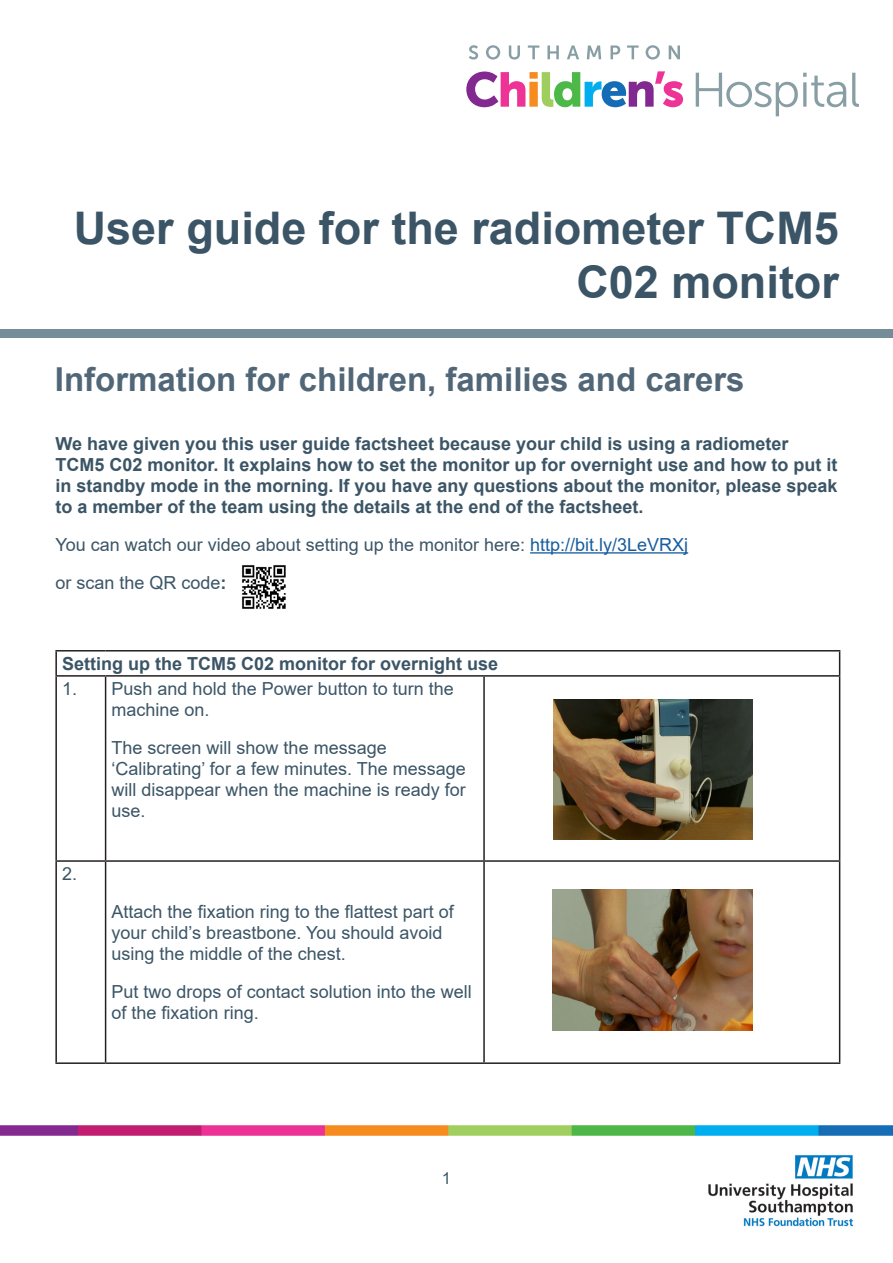
<style>
.page{position:relative;width:893px;height:1263px;background:#fff}
.page>*{position:absolute;margin:0;border:0;box-sizing:border-box;transform-origin:0 0}
.t1{font:700 45px/54px "Arial";color:#3b5566;text-align:right}
.t2{font:700 33px "Arial";color:#516778}
.Main_text{font:18px/21px "Arial";color:#3b5566}
.Main_text-2{font:700 18px/21px "Arial";color:#3b5566}
.t3{font:16.5px "Arial";color:#3b5566}
.s1{color:#175d9e}
.s2{font-weight:700}
</style>
<div class="page">
<svg style="left:466px;top:71px;width:217px;height:36px"></svg>
<svg style="left:696px;top:73px;width:150px;height:43px"></svg>
<svg style="left:852px;top:73px;width:7px;height:34px"></svg>
<svg style="left:469px;top:45px;width:9px;height:15px"></svg>
<svg style="left:486px;top:45px;width:14px;height:15px"></svg>
<svg style="left:509px;top:45px;width:11px;height:15px"></svg>
<svg style="left:528px;top:45px;width:11px;height:14px"></svg>
<svg style="left:547px;top:45px;width:12px;height:14px"></svg>
<svg style="left:567px;top:45px;width:12px;height:14px"></svg>
<svg style="left:587px;top:45px;width:14px;height:14px"></svg>
<svg style="left:610px;top:45px;width:10px;height:14px"></svg>
<svg style="left:627px;top:45px;width:12px;height:14px"></svg>
<svg style="left:646px;top:45px;width:14px;height:15px"></svg>
<svg style="left:669px;top:45px;width:11px;height:14px"></svg>
<div style="left:0;top:330px;width:893px;height:8px;background:#758c99"></div>
<img style="left:708px;top:1155px;width:146px;height:72px">
<img style="left:0;top:1125px;width:893px;height:11px">
<hr style="left:530px;top:552px;width:158px;height:1px;background:#175d9e">
<hr style="left:55px;top:650px;width:51px;height:1px;background:#231f20">
<hr style="left:55px;top:651px;width:2px;height:24px;background:#231f20">
<hr style="left:106px;top:650px;width:378px;height:1px;background:#231f20">
<hr style="left:484px;top:650px;width:356px;height:1px;background:#231f20">
<svg style="left:839px;top:651px;width:1px;height:24px"></svg>
<hr style="left:55px;top:675px;width:51px;height:2px;background:#231f20">
<hr style="left:55px;top:677px;width:2px;height:183px;background:#231f20">
<hr style="left:106px;top:675px;width:378px;height:2px;background:#231f20">
<hr style="left:105px;top:677px;width:1px;height:183px;background:#231f20">
<hr style="left:484px;top:675px;width:356px;height:2px;background:#231f20">
<hr style="left:483px;top:677px;width:2px;height:183px;background:#231f20">
<hr style="left:839px;top:677px;width:1px;height:183px;background:#231f20">
<hr style="left:55px;top:860px;width:51px;height:2px;background:#231f20">
<hr style="left:55px;top:862px;width:2px;height:200px;background:#231f20">
<hr style="left:106px;top:860px;width:378px;height:2px;background:#231f20">
<hr style="left:105px;top:862px;width:1px;height:200px;background:#231f20">
<hr style="left:484px;top:860px;width:356px;height:2px;background:#231f20">
<hr style="left:483px;top:862px;width:2px;height:200px;background:#231f20">
<hr style="left:839px;top:862px;width:1px;height:200px;background:#231f20">
<hr style="left:55px;top:1062px;width:51px;height:2px;background:#231f20">
<hr style="left:106px;top:1062px;width:378px;height:2px;background:#231f20">
<hr style="left:484px;top:1062px;width:356px;height:2px;background:#231f20">
<img style="left:553px;top:699px;width:200px;height:141px">
<img style="left:553px;top:890px;width:200px;height:140px">
<img style="left:242px;top:565px;width:44px;height:44px">
<p class="t1" style="left:74px;top:202px;width:767px">User guide for the radiometer TCM5<br>C02 monitor</p>
<h2 class="t2" style="left:55px;top:356px;width:691px">Information for children, families and carers</h2>
<p class="Main_text-2" style="left:55px;top:433px;width:784px">We have given you this user guide factsheet because your child is using a radiometer TCM5 C02 monitor. It explains how to set the monitor up for overnight use and how to put it in standby mode in the morning. If you have any questions about the monitor, please speak to a member of the team using the details at the end of the factsheet.</p>
<p class="Main_text" style="left:55px;top:534px;width:634px">You can watch our video about setting up the monitor here: <span class="s1">http://bit.ly/3LeVRXj</span></p>
<p class="Main_text" style="left:55px;top:572px;width:173px">or scan the QR code<span class="s2">:</span></p>
<p class="Main_text-2" style="left:62px;top:653px;width:438px">Setting up the TCM5 C02 monitor for overnight use</p>
<p class="Main_text" style="left:62px;top:678px;width:17px">1.</p>
<p class="Main_text" style="left:112px;top:678px;width:344px">Push and hold the Power button to turn the machine on.</p>
<p class="Main_text" style="left:112px;top:737px;width:356px">The screen will show the message ‘Calibrating’ for a few minutes. The message will disappear when the machine is ready for use.</p>
<p class="Main_text" style="left:62px;top:863px;width:17px">2.</p>
<p class="Main_text" style="left:112px;top:901px;width:344px">Attach the fixation ring to the flattest part of your child’s breastbone. You should avoid using the middle of the chest.</p>
<p class="Main_text" style="left:112px;top:981px;width:362px">Put two drops of contact solution into the well of the fixation ring.</p>
<p class="t3" style="left:442px;top:1166px;width:11px">1</p>
</div>
